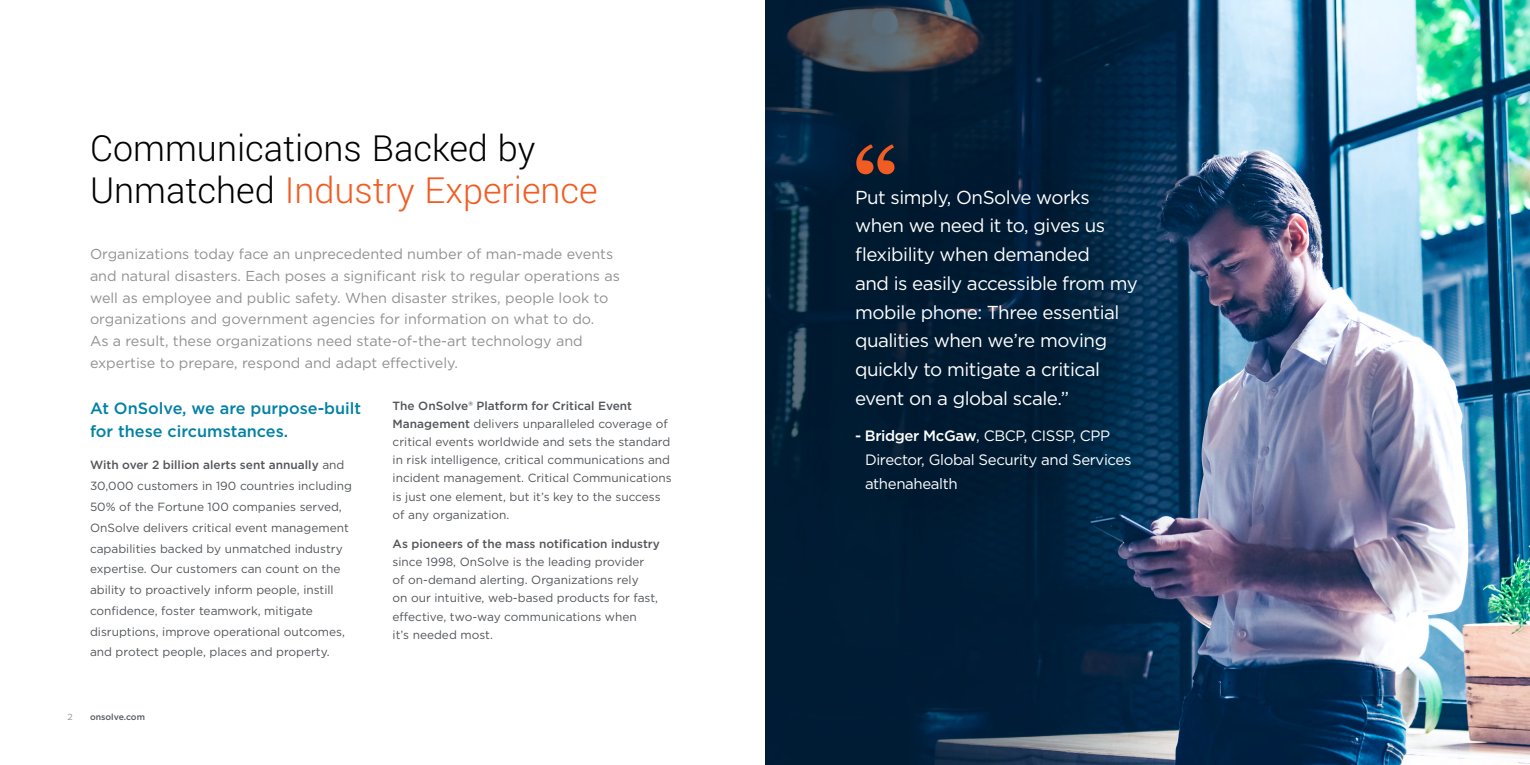
<style>
.page{position:relative;width:1530px;height:765px;background:#fff}
.page>*{position:absolute;margin:0;border:0;box-sizing:border-box;transform-origin:0 0}
.t1{font:700 87.5px "Georgia";color:#f15c22}
.t2{font:300 40px/41.9px "Yantramanav";color:#000}
.t3{font:18.75px/28.8px "Gotham";letter-spacing:-.025em;color:#fff}
.t4{font:500 16.25px/23.9px "Gotham";color:#0081a5}
.t5{font:15px/23.8px "Gotham";letter-spacing:-.025em;color:#fff}
.t6{font:14.38px/21.9px "Gotham";color:#919194}
.t7{font:11.88px/18.1px "Gotham";color:#53565a}
.t8{font:500 11.88px "Gotham";color:#53565a}
.t9{font:500 8.75px "Gotham";color:#53565a}
.t10{font:8.75px "Gotham";color:#919194}
.s1{color:#f15c22}
.s2{font-weight:500}
</style>
<div class="page">
<img style="left:1194px;top:0;width:336px;height:765px">
<svg style="left:765px;top:0;width:429px;height:765px;background:#08263f"></svg>
<h2 class="t2" style="left:90px;top:128px;width:509px">Communications Backed by<br>Unmatched <span class="s1">Industry Experience</span></h2>
<p class="t6" style="left:90px;top:242px;width:531px">Organizations today face an unprecedented number of man-made events and natural disasters. Each poses a significant risk to regular operations as well as employee and public safety. When disaster strikes, people look to organizations and government agencies for information on what to do.<br>As a result, these organizations need state-of-the-art technology and expertise to prepare, respond and adapt effectively.</p>
<h3 class="t4" style="left:90px;top:396px;width:273px">At OnSolve, we are purpose-built for these circumstances.</h3>
<p class="t7" style="left:90px;top:455px;width:264px;line-height:20.8px"><span class="s2">With over 2 billion alerts sent annually</span> and 30,000 customers in 190 countries including 50% of the Fortune 100 companies served, OnSolve delivers critical event management capabilities backed by unmatched industry expertise. Our customers can count on the ability to proactively inform people, instill confidence, foster teamwork, mitigate disruptions, improve operational outcomes, and protect people, places and property.</p>
<p class="t7" style="left:393px;top:396px;width:281px"><span class="s2">The OnSolve® Platform for Critical Event Management</span> delivers unparalleled coverage of critical events worldwide and sets the standard in risk intelligence, critical communications and incident management. Critical Communications is just one element, but it’s key to the success of any organization.</p>
<p class="t8" style="left:393px;top:536px;width:269px">As pioneers of the mass notification industry</p>
<p class="t7" style="left:393px;top:553px;width:267px">since 1998, OnSolve is the leading provider of on-demand alerting. Organizations rely<br>on our intuitive, web-based products for fast, effective, two-way communications when<br>it’s needed most.</p>
<p class="t10" style="left:68px;top:711px;width:7px">2</p>
<p class="t9" style="left:90px;top:711px;width:57px">onsolve.com</p>
<h1 class="t1" style="left:853px;top:123px;width:47px">“</h1>
<h3 class="t3" style="left:855px;top:182px;width:284px">Put simply, OnSolve works when we need it to, gives us flexibility when demanded<br>and is easily accessible from my mobile phone: Three essential qualities when we’re moving quickly to mitigate a critical event on a global scale.”</h3>
<p class="t5" style="left:865px;top:424px;width:268px;text-indent:-10px"><span class="s2">- Bridger McGaw</span>, CBCP, CISSP, CPP<br>Director, Global Security and Services athenahealth</p>
</div>
